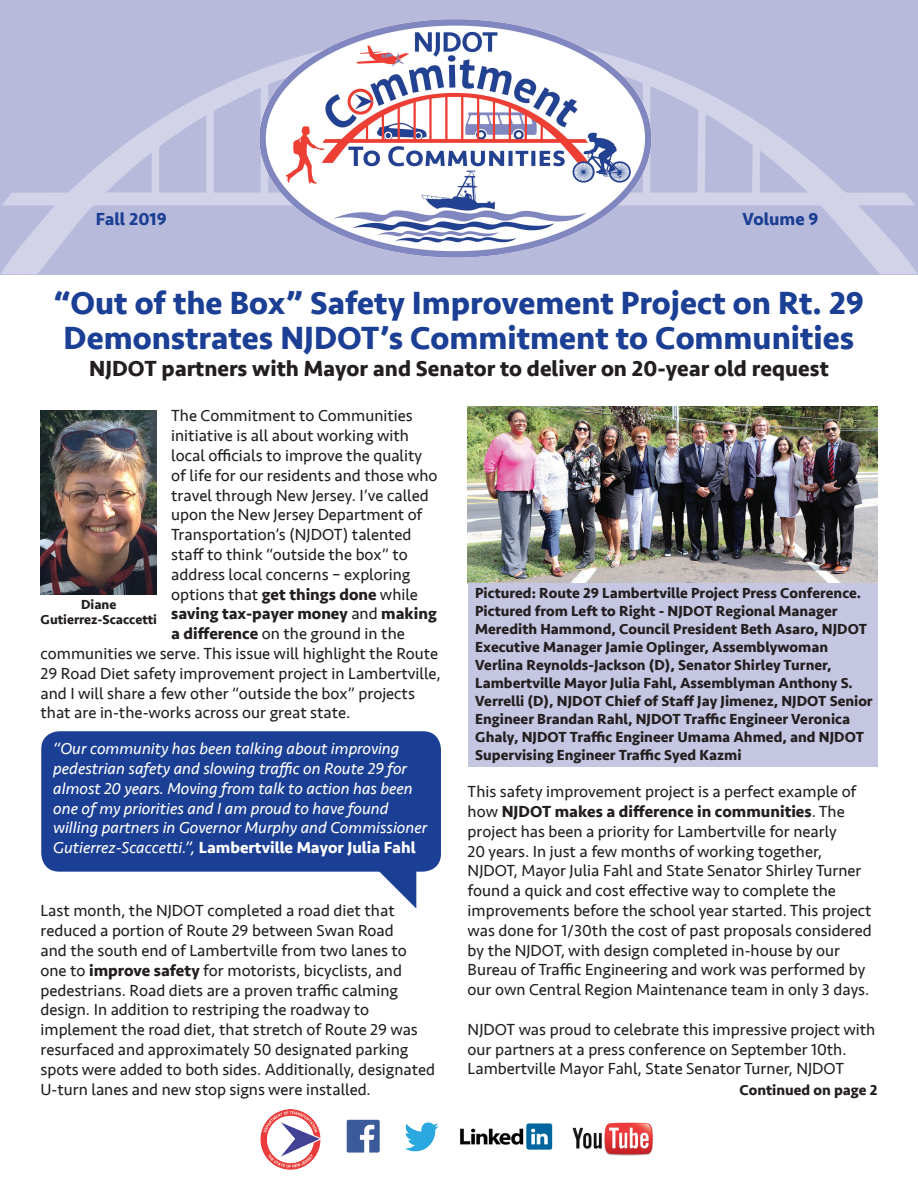
<style>
.page{position:relative;width:918px;height:1188px;background:#fff}
.page>*{position:absolute;margin:0;border:0;box-sizing:border-box;transform-origin:0 0}
.t1{font:700 33px/34.5px "Seravek";color:#1b3f94}
.t2{font:700 22.5px "Seravek";color:#231f20}
.t3{font:700 18px "Seravek";color:#1b3f94}
.t4{font:16.5px/19.8px "Seravek";color:#231f20}
.t5{font:italic 16.5px/19.8px "Seravek";color:#fff}
.t6{font:700 16.5px "Seravek";color:#231f20}
.t7{font:700 15px/18px "Seravek";color:#231f20}
.t8{font:700 13.5px/15px "Seravek";color:#231f20;text-align:center}
.s1{font-weight:700}
.s2{font-weight:400}
.s3{font-weight:700;font-style:normal}
</style>
<div class="page">
<div style="left:0;top:0;width:918px;height:274px;background:#b8badb"></div>
<svg style="left:1px;top:77px;width:916px;height:197px"></svg>
<img style="left:240px;top:19px;width:432px;height:256px">
<img style="left:260px;top:1110px;width:61px;height:60px">
<img style="left:347px;top:1120px;width:33px;height:33px">
<img style="left:404px;top:1122px;width:35px;height:30px">
<img style="left:460px;top:1123px;width:93px;height:27px">
<img style="left:572px;top:1122px;width:81px;height:34px">
<img style="left:468px;top:407px;width:410px;height:176px">
<div style="left:41px;top:731px;width:400px;height:141px;background:#1b3f94;border-radius:18px"></div>
<svg style="left:373px;top:871px;width:43px;height:37px"></svg>
<div style="left:468px;top:583px;width:410px;height:184px;background:#c5c6e1"></div>
<img style="left:41px;top:411px;width:116px;height:183px">
<p class="t3" style="left:96px;top:205px;width:72px">Fall 2019</p>
<p class="t3" style="left:743px;top:205px;width:78px">Volume 9</p>
<h1 class="t1" style="left:54px;top:285px;width:812px">“Out of the Box” Safety Improvement Project on Rt. 29<br>Demonstrates NJDOT’s Commitment to Communities</h1>
<h2 class="t2" style="left:89px;top:350px;width:741px">NJDOT partners with Mayor and Senator to deliver on 20-year old request</h2>
<p class="t4" style="left:171px;top:406px;width:243px">The Commitment to Communities</p>
<p class="t4" style="left:171px;top:426px;width:239px">initiative is all about working with</p>
<p class="t4" style="left:171px;top:446px;width:252px">local officials to improve the quality</p>
<p class="t4" style="left:171px;top:465px;width:268px">of life for our residents and those who</p>
<p class="t4" style="left:171px;top:485px;width:259px">travel through New Jersey. I’ve called</p>
<p class="t4" style="left:171px;top:505px;width:253px">upon the New Jersey Department of</p>
<p class="t4" style="left:171px;top:525px;width:242px">Transportation’s (NJDOT) talented</p>
<p class="t4" style="left:171px;top:545px;width:238px">staff to think “outside the box” to</p>
<p class="t4" style="left:171px;top:564px;width:241px">address local concerns – exploring</p>
<p class="t4" style="left:171px;top:584px;width:248px">options that <span class="s1">get things done</span> while</p>
<p class="t6" style="left:171px;top:601px;width:267px">saving tax-payer money <span class="s2">and</span> making</p>
<p class="t4" style="left:171px;top:624px;width:235px"><span class="s1">a difference</span> on the ground in the</p>
<p class="t4" style="left:41px;top:644px;width:399px">communities we serve. This issue will highlight the Route</p>
<p class="t4" style="left:41px;top:663px;width:402px">29 Road Diet safety improvement project in Lambertville,</p>
<p class="t4" style="left:41px;top:683px;width:376px">and I will share a few other “outside the box” projects</p>
<p class="t4" style="left:41px;top:703px;width:311px">that are in-the-works across our great state.</p>
<p class="t8" style="left:41px;top:596px;width:118px">Diane<br>Gutierrez-Scaccetti</p>
<p class="t5" style="left:53px;top:739px;width:376px">“Our community has been talking about improving pedestrian safety and slowing traffic on Route 29 for almost 20 years. Moving from talk to action has been one of my priorities and I am proud to have found willing partners in Governor Murphy and Commissioner Gutierrez-Scaccetti.”, <span class="s3">Lambertville Mayor Julia Fahl</span></p>
<p class="t4" style="left:41px;top:901px;width:396px">Last month, the NJDOT completed a road diet that reduced a portion of Route 29 between Swan Road<br>and the south end of Lambertville from two lanes to one to <span class="s1">improve safety</span> for motorists, bicyclists, and pedestrians. Road diets are a proven traffic calming design. In addition to restriping the roadway to implement the road diet, that stretch of Route 29 was resurfaced and approximately 50 designated parking spots were added to both sides. Additionally, designated U-turn lanes and new stop signs were installed.</p>
<p class="t7" style="left:475px;top:584px;width:399px">Pictured: Route 29 Lambertville Project Press Conference.<br>Pictured from Left to Right - NJDOT Regional Manager Meredith Hammond, Council President Beth Asaro, NJDOT Executive Manager Jamie Oplinger, Assemblywoman Verlina Reynolds-Jackson (D), Senator Shirley Turner, Lambertville Mayor Julia Fahl, Assemblyman Anthony S.<br>Verrelli (D), NJDOT Chief of Staff Jay Jimenez, NJDOT Senior Engineer Brandan Rahl, NJDOT Traffic Engineer Veronica Ghaly, NJDOT Traffic Engineer Umama Ahmed, and NJDOT Supervising Engineer Traffic Syed Kazmi</p>
<p class="t4" style="left:468px;top:782px;width:406px">This safety improvement project is a perfect example of how <span class="s1">NJDOT makes a difference in communities</span>. The project has been a priority for Lambertville for nearly<br>20 years. In just a few months of working together, NJDOT, Mayor Julia Fahl and State Senator Shirley Turner found a quick and cost effective way to complete the improvements before the school year started. This project was done for 1/30th the cost of past proposals considered by the NJDOT, with design completed in-house by our Bureau of Traffic Engineering and work was performed by our own Central Region Maintenance team in only 3 days.</p>
<p class="t4" style="left:468px;top:1019px;width:409px">NJDOT was proud to celebrate this impressive project with our partners at a press conference on September 10th.<br>Lambertville Mayor Fahl, State Senator Turner, NJDOT</p>
<p class="t7" style="left:739px;top:1081px;width:140px">Continued on page 2</p>
</div>
